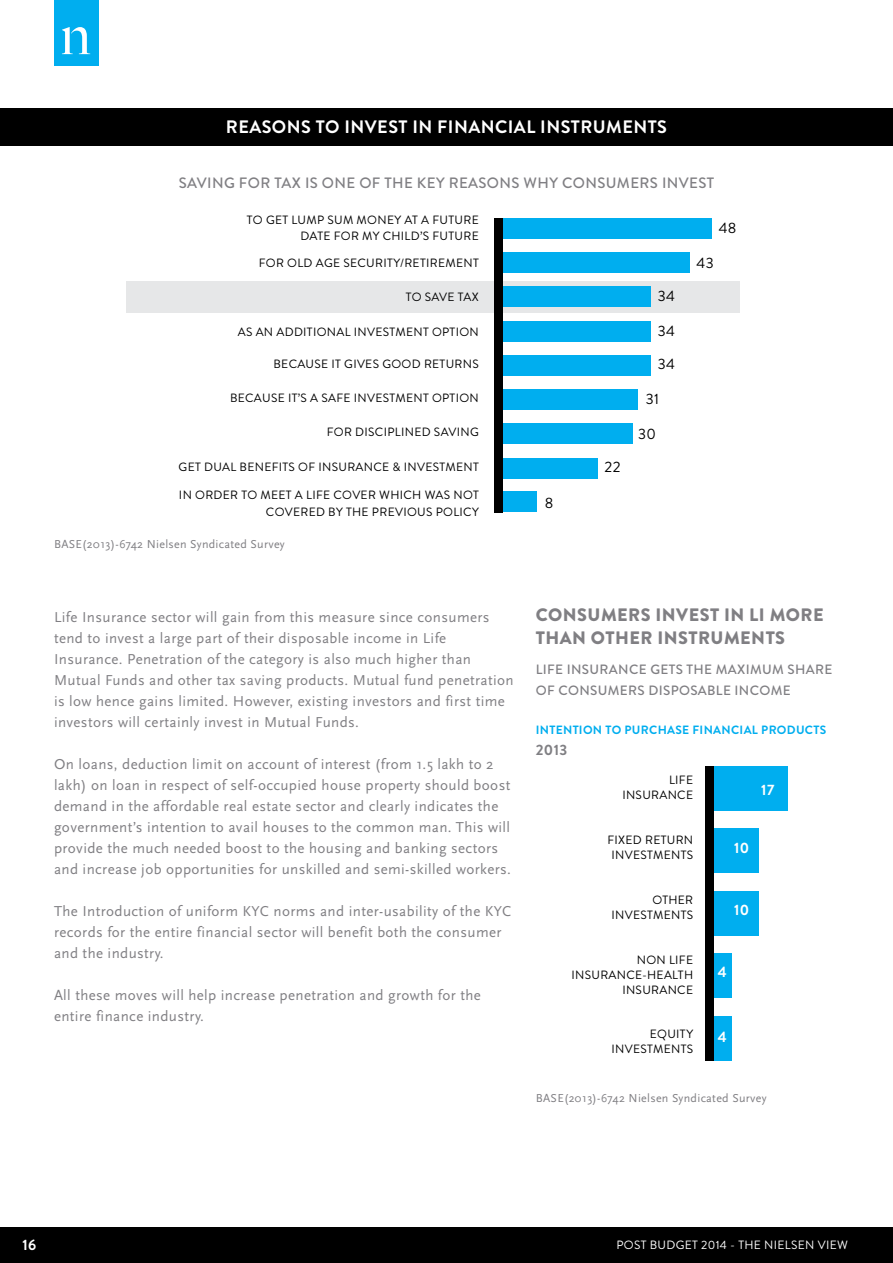
<style>
.page{position:relative;width:893px;height:1263px;background:#fff}
.page>*{position:absolute;margin:0;border:0;box-sizing:border-box;transform-origin:0 0}
.t1{font:900 18px/22.5px "Brandon Grotesque";letter-spacing:.025em;color:#807f83}
.t2{font:700 18px "Brandon Grotesque";letter-spacing:.025em;color:#fff}
.t3{font:15px/21px "Scala Sans OT";letter-spacing:.025em;color:#807f83}
.t4{font:500 15px "Brandon Grotesque";color:#807f83}
.t5{font:15px "Brandon Grotesque";letter-spacing:.025em;color:#000}
.t6{font:700 15px "Brandon Grotesque";letter-spacing:.025em;color:#fff}
.t7{font:700 15px "Brandon Grotesque";color:#807f83}
.t8{font:500 13.5px "Brandon Grotesque";letter-spacing:.025em;color:#807f83}
.t9{font:12px/15px "Brandon Grotesque";letter-spacing:.025em;color:#000;text-align:right}
.t10{font:12px "Scala Sans OT";letter-spacing:.025em;color:#807f83}
.t11{font:700 12px "Brandon Grotesque";letter-spacing:.025em;color:#00aeef}
.t12{font:12px "Brandon Grotesque";letter-spacing:.025em;color:#fff}
</style>
<div class="page">
<div style="left:0;top:1227px;width:893px;height:36px;background:#000"></div>
<div style="left:54px;top:0;width:44px;height:65px;background:#00adef"></div>
<svg style="left:62px;top:27px;width:28px;height:27px"></svg>
<div style="left:126px;top:282px;width:614px;height:31px;background:#e6e7e8"></div>
<div style="left:0;top:108px;width:893px;height:37px;background:#000"></div>
<div style="left:503px;top:218px;width:209px;height:20px;background:#00aeef"></div>
<div style="left:503px;top:252px;width:187px;height:21px;background:#00aeef"></div>
<div style="left:503px;top:287px;width:147px;height:20px;background:#00aeef"></div>
<div style="left:503px;top:321px;width:147px;height:20px;background:#00aeef"></div>
<div style="left:503px;top:355px;width:147px;height:21px;background:#00aeef"></div>
<div style="left:503px;top:389px;width:134px;height:21px;background:#00aeef"></div>
<div style="left:503px;top:424px;width:129px;height:20px;background:#00aeef"></div>
<div style="left:503px;top:458px;width:95px;height:20px;background:#00aeef"></div>
<div style="left:503px;top:491px;width:34px;height:21px;background:#00aeef"></div>
<div style="left:495px;top:218px;width:8px;height:294px;background:#000"></div>
<div style="left:705px;top:766px;width:9px;height:294px;background:#000"></div>
<div style="left:714px;top:766px;width:73px;height:45px;background:#00aeef"></div>
<div style="left:714px;top:829px;width:44px;height:44px;background:#00aeef"></div>
<div style="left:714px;top:891px;width:44px;height:44px;background:#00aeef"></div>
<div style="left:714px;top:954px;width:17px;height:44px;background:#00aeef"></div>
<div style="left:714px;top:1016px;width:17px;height:44px;background:#00aeef"></div>
<p class="t2" style="left:226px;top:114px;width:443px">REASONS TO INVEST IN FINANCIAL INSTRUMENTS</p>
<p class="t4" style="left:179px;top:173px;width:11px">SAV</p>
<p class="t4" style="left:207px;top:173px;width:43px">ING FOR</p>
<p class="t4" style="left:274px;top:173px;width:10px">TAX</p>
<p class="t4" style="left:305px;top:173px;width:29px">IS ONE</p>
<p class="t4" style="left:359px;top:173px;width:36px">OF THE</p>
<p class="t4" style="left:417px;top:173px;width:10px">KEY</p>
<p class="t4" style="left:449px;top:173px;width:11px">REASONS</p>
<p class="t4" style="left:524px;top:173px;width:13px">WHY</p>
<p class="t4" style="left:562px;top:173px;width:12px">CONSUMERS</p>
<p class="t4" style="left:662px;top:173px;width:15px">INVEST</p>
<p class="t9" style="left:247px;top:211px;width:233px;line-height:16.5px">TO GET LUMP SUM MONEY AT A FUTURE<br>DATE FOR MY CHILD’S FUTURE</p>
<p class="t9" style="left:259px;top:255px;width:222px">FOR OLD AGE SECURITY/RETIREMENT</p>
<p class="t9" style="left:406px;top:289px;width:74px">TO SAVE TAX</p>
<p class="t9" style="left:238px;top:324px;width:242px">AS AN ADDITIONAL INVESTMENT OPTION</p>
<p class="t9" style="left:273px;top:357px;width:207px">BECAUSE IT GIVES GOOD RETURNS</p>
<p class="t9" style="left:230px;top:390px;width:250px">BECAUSE IT’S A SAFE INVESTMENT OPTION</p>
<p class="t9" style="left:327px;top:425px;width:153px">FOR DISCIPLINED SAVING</p>
<p class="t9" style="left:179px;top:459px;width:302px">GET DUAL BENEFITS OF INSURANCE &amp; INVESTMENT</p>
<p class="t9" style="left:179px;top:487px;width:301px;line-height:16.5px">IN ORDER TO MEET A LIFE COVER WHICH WAS NOT<br>COVERED BY THE PREVIOUS POLICY</p>
<p class="t10" style="left:54px;top:538px;width:232px">BASE(2013)-6742 Nielsen Syndicated Survey</p>
<p class="t3" style="left:54px;top:607px;width:461px">Life Insurance sector will gain from this measure since consumers tend to invest a large part of their disposable income in Life Insurance. Penetration of the category is also much higher than Mutual Funds and other tax saving products. Mutual fund penetration is low hence gains limited. However, existing investors and first time investors will certainly invest in Mutual Funds.</p>
<p class="t3" style="left:54px;top:754px;width:458px">On loans, deduction limit on account of interest (from 1.5 lakh to 2 lakh) on loan in respect of self-occupied house property should boost demand in the affordable real estate sector and clearly indicates the government’s intention to avail houses to the common man. This will provide the much needed boost to the housing and banking sectors and increase job opportunities for unskilled and semi-skilled workers.</p>
<p class="t3" style="left:54px;top:901px;width:459px">The Introduction of uniform KYC norms and inter-usability of the KYC records for the entire financial sector will benefit both the consumer and the industry.</p>
<p class="t3" style="left:54px;top:985px;width:428px">All these moves will help increase penetration and growth for the entire finance industry.</p>
<p class="t5" style="left:719px;top:217px;width:19px">48</p>
<p class="t5" style="left:545px;top:492px;width:10px">8</p>
<p class="t5" style="left:605px;top:457px;width:17px">22</p>
<p class="t5" style="left:658px;top:286px;width:19px">34</p>
<p class="t5" style="left:658px;top:321px;width:19px">34</p>
<p class="t5" style="left:658px;top:354px;width:19px">34</p>
<p class="t5" style="left:646px;top:389px;width:15px">31</p>
<p class="t5" style="left:638px;top:423px;width:19px">30</p>
<p class="t5" style="left:697px;top:253px;width:19px">43</p>
<p class="t1" style="left:536px;top:604px;width:289px">CONSUMERS INVEST IN LI MORE<br>THAN OTHER INSTRUMENTS</p>
<p class="t8" style="left:536px;top:660px;width:46px">LIFE INSURANCE</p>
<p class="t8" style="left:650px;top:660px;width:9px">GETS</p>
<p class="t8" style="left:687px;top:660px;width:10px">THE</p>
<p class="t8" style="left:716px;top:660px;width:11px">MAX</p>
<p class="t8" style="left:746px;top:660px;width:17px">IMUM</p>
<p class="t8" style="left:788px;top:660px;width:10px">SHARE</p>
<p class="t8" style="left:536px;top:681px;width:34px">OF CONSUMERS</p>
<p class="t8" style="left:648px;top:681px;width:25px">DISPOSABLE</p>
<p class="t8" style="left:735px;top:681px;width:16px">INCOME</p>
<p class="t11" style="left:536px;top:721px;width:292px">INTENTION TO PURCHASE FINANCIAL PRODUCTS</p>
<p class="t7" style="left:536px;top:739px;width:33px">2013</p>
<p class="t6" style="left:761px;top:779px;width:14px">17</p>
<p class="t9" style="left:622px;top:773px;width:72px">LIFE<br>INSURANCE</p>
<p class="t9" style="left:607px;top:833px;width:87px;text-align:center">FIXED RETURN<br>INVESTMENTS</p>
<p class="t9" style="left:612px;top:892px;width:83px">OTHER<br>INVESTMENTS</p>
<p class="t6" style="left:734px;top:837px;width:17px">10</p>
<p class="t6" style="left:734px;top:899px;width:17px">10</p>
<p class="t9" style="left:571px;top:952px;width:123px">NON LIFE<br>INSURANCE-HEALTH<br>INSURANCE</p>
<p class="t9" style="left:612px;top:1026px;width:83px">EQUITY<br>INVESTMENTS</p>
<p class="t6" style="left:718px;top:961px;width:10px">4</p>
<p class="t6" style="left:718px;top:1026px;width:10px">4</p>
<p class="t10" style="left:536px;top:1092px;width:232px">BASE(2013)-6742 Nielsen Syndicated Survey</p>
<p class="t6" style="left:22px;top:1234px;width:15px">16</p>
<p class="t12" style="left:616px;top:1237px;width:233px">POST BUDGET 2014 - THE NIELSEN VIEW</p>
</div>
